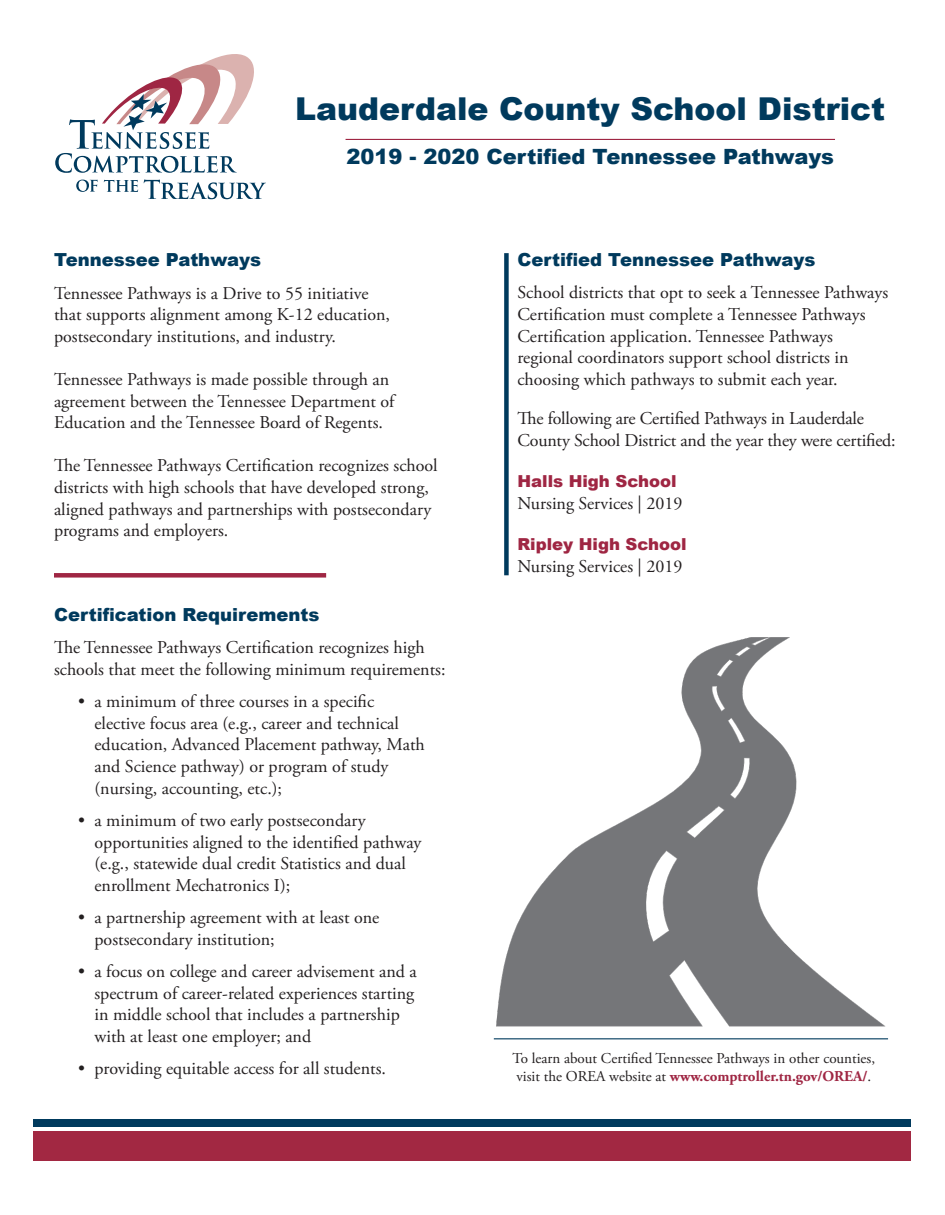
<style>
.page{position:relative;width:945px;height:1215px;background:#fff}
.page>*{position:absolute;margin:0;border:0;box-sizing:border-box;transform-origin:0 0}
.t1{font:900 31.5px "Arial";color:#003a5d}
.t2{font:900 21px "Arial";color:#003a5d}
.t3{font:18px/21.6px "Adobe Garamond Pro";color:#231f20}
.t4{font:900 18px "Arial";color:#003a5d}
.t5{font:900 16.5px "Arial";color:#9f2643}
.t6{font:15px/18px "Adobe Garamond Pro";color:#231f20}
.s1{font-weight:700;color:#9f2643}
</style>
<div class="page">
<div style="left:34px;top:1132px;width:877px;height:29px;background:#a22842"></div>
<div style="left:34px;top:1119px;width:877px;height:7px;background:#003a5d"></div>
<svg style="left:144px;top:179px;width:122px;height:20px"></svg>
<svg style="left:104px;top:180px;width:34px;height:12px"></svg>
<svg style="left:76px;top:180px;width:22px;height:12px"></svg>
<svg style="left:55px;top:54px;width:199px;height:119px"></svg>
<hr style="left:494px;top:1038px;width:394px;height:1px;background:#003a5d">
<div style="left:54px;top:573px;width:272px;height:5px;background:#9f2643"></div>
<hr style="left:346px;top:139px;width:489px;height:1px;background:#9f2643">
<div style="left:504px;top:253px;width:5px;height:322px;background:#003a5d"></div>
<img style="left:496px;top:637px;width:390px;height:390px">
<p class="t1" style="left:295px;top:86px;width:592px">Lauderdale County School District</p>
<p class="t2" style="left:346px;top:141px;width:489px">2019 - 2020 Certified Tennessee Pathways</p>
<p class="t4" style="left:54px;top:247px;width:209px">Tennessee Pathways</p>
<p class="t3" style="left:54px;top:283px;width:338px">Tennessee Pathways is a Drive to 55 initiative that supports alignment among K-12 education, postsecondary institutions, and industry.</p>
<p class="t3" style="left:54px;top:369px;width:342px">Tennessee Pathways is made possible through an agreement between the Tennessee Department of<br>Education and the Tennessee Board of Regents.</p>
<p class="t3" style="left:54px;top:456px;width:385px">The Tennessee Pathways Certification recognizes school districts with high schools that have developed strong, aligned pathways and partnerships with postsecondary programs and employers.</p>
<p class="t4" style="left:517px;top:247px;width:300px">Certified Tennessee Pathways</p>
<p class="t3" style="left:517px;top:283px;width:372px">School districts that opt to seek a Tennessee Pathways Certification must complete a Tennessee Pathways Certification application. Tennessee Pathways regional coordinators support school districts in choosing which pathways to submit each year.</p>
<p class="t3" style="left:517px;top:408px;width:380px">The following are Certified Pathways in Lauderdale<br>County School District and the year they were certified:</p>
<p class="t5" style="left:517px;top:469px;width:161px">Halls High School</p>
<p class="t3" style="left:517px;top:493px;width:167px">Nursing Services | 2019</p>
<p class="t5" style="left:517px;top:532px;width:171px">Ripley High School</p>
<p class="t3" style="left:517px;top:556px;width:167px">Nursing Services | 2019</p>
<p class="t4" style="left:54px;top:601px;width:267px">Certification Requirements</p>
<p class="t3" style="left:54px;top:637px;width:393px">The Tennessee Pathways Certification recognizes high schools that meet the following minimum requirements:</p>
<p class="t3" style="left:94px;top:691px;width:332px;text-indent:-16px">• a minimum of three courses in a specific elective focus area (e.g., career and technical education, Advanced Placement pathway, Math and Science pathway) or program of study (nursing, accounting, etc.);</p>
<p class="t3" style="left:94px;top:810px;width:329px;text-indent:-16px">• a minimum of two early postsecondary opportunities aligned to the identified pathway (e.g., statewide dual credit Statistics and dual enrollment Mechatronics I);</p>
<p class="t3" style="left:94px;top:907px;width:286px;text-indent:-16px">• a partnership agreement with at least one postsecondary institution;</p>
<p class="t3" style="left:94px;top:961px;width:324px;text-indent:-16px">• a focus on college and career advisement and a spectrum of career-related experiences starting in middle school that includes a partnership with at least one employer; and</p>
<p class="t3" style="left:78px;top:1059px;width:310px">• providing equitable access for all students.</p>
<p class="t6" style="left:513px;top:1049px;width:364px">To learn about Certified Tennessee Pathways in other counties, visit the OREA website at <span class="s1">www.comptroller.tn.gov/OREA/</span>.</p>
</div>
